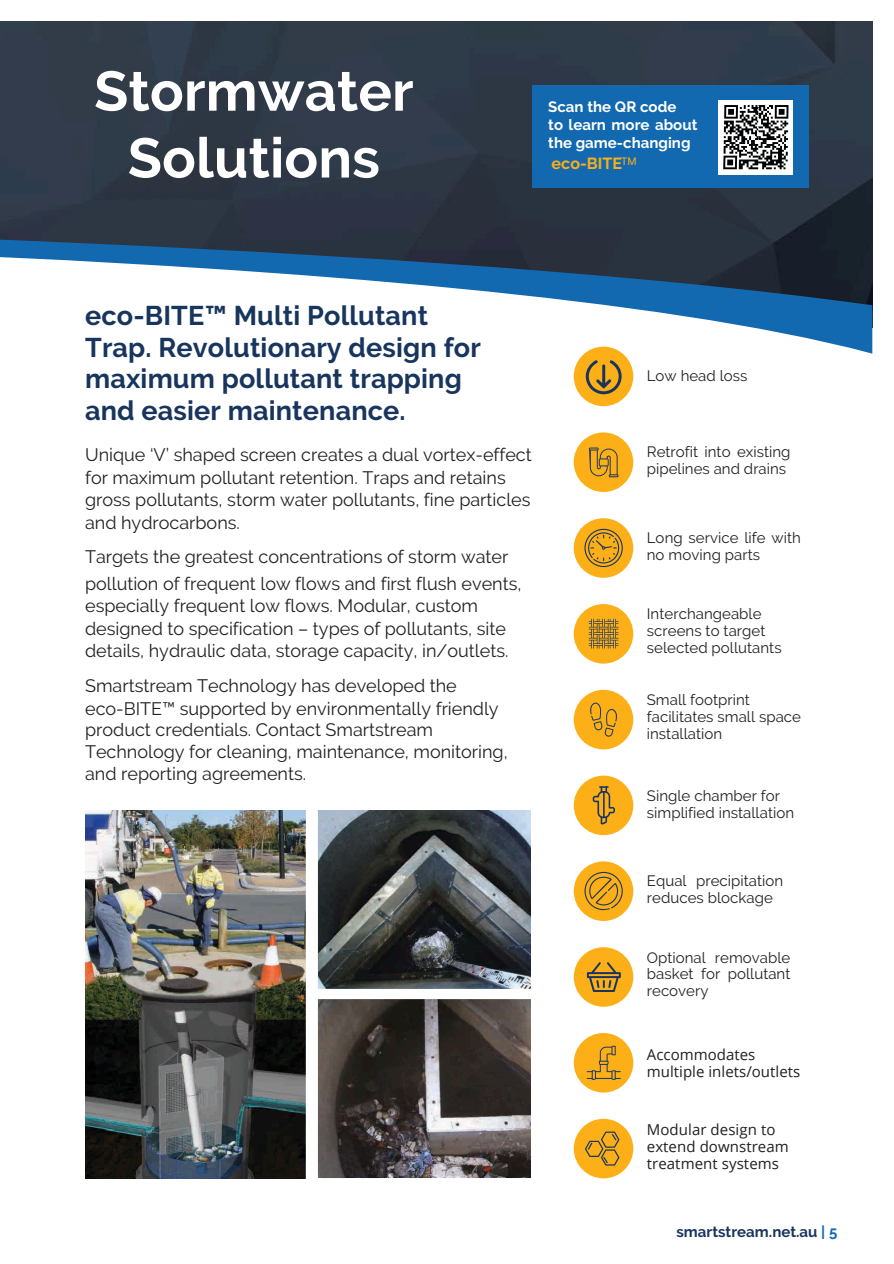
<style>
.page{position:relative;width:894px;height:1264px;background:#fff}
.page>*{position:absolute;margin:0;border:0;box-sizing:border-box;transform-origin:0 0}
.t1{font:700 55.8px/66.8px "Raleway";color:#fff;text-align:center}
.t2{font:700 27px/31.5px "Raleway";letter-spacing:.005em;color:#18355e}
.t3{font:18px/22.5px "Raleway";color:#231f20}
.t4{font:700 16.05px "Raleway";letter-spacing:.005em;color:#fcaf17}
.t5{font:15px/16.8px "Raleway";letter-spacing:.005em;color:#231f20}
.t6{font:15px/16.8px "Open Sans";letter-spacing:.005em;color:#231f20}
.t7{font:700 15px/18px "Raleway";color:#fff}
.t8{font:700 15px "Raleway";color:#18355e}
.t9{font:10.5px "Roboto";color:#fcaf17}
.s1{color:#1369af}
</style>
<div class="page">
<img style="left:0;top:21px;width:872px;height:200px">
<div style="left:573px;top:1033px;width:60px;height:59px;background:#fcaf17;border-radius:50%"></div>
<svg style="left:586px;top:1045px;width:34px;height:34px"></svg>
<div style="left:573px;top:861px;width:60px;height:60px;background:#fcaf17;border-radius:50%"></div>
<svg style="left:584px;top:871px;width:38px;height:39px"></svg>
<div style="left:573px;top:775px;width:60px;height:60px;background:#fcaf17;border-radius:50%"></div>
<svg style="left:592px;top:786px;width:23px;height:38px"></svg>
<div style="left:573px;top:947px;width:60px;height:59px;background:#fcaf17;border-radius:50%"></div>
<svg style="left:586px;top:962px;width:34px;height:29px"></svg>
<div style="left:573px;top:1118px;width:60px;height:60px;background:#fcaf17;border-radius:50%"></div>
<svg style="left:585px;top:1131px;width:34px;height:34px"></svg>
<svg style="left:0;top:221px;width:872px;height:17px;background:#29313e"></svg>
<svg style="left:0;top:238px;width:873px;height:466px"></svg>
<div style="left:573px;top:604px;width:60px;height:59px;background:#fcaf17;border-radius:50%"></div>
<svg style="left:588px;top:618px;width:30px;height:30px"></svg>
<div style="left:573px;top:518px;width:60px;height:60px;background:#fcaf17;border-radius:50%"></div>
<svg style="left:584px;top:529px;width:38px;height:38px"></svg>
<div style="left:573px;top:432px;width:60px;height:60px;background:#fcaf17;border-radius:50%"></div>
<svg style="left:588px;top:447px;width:30px;height:30px"></svg>
<div style="left:573px;top:346px;width:60px;height:60px;background:#fcaf17;border-radius:50%"></div>
<svg style="left:585px;top:360px;width:36px;height:34px"></svg>
<div style="left:573px;top:690px;width:60px;height:59px;background:#fcaf17;border-radius:50%"></div>
<svg style="left:590px;top:702px;width:26px;height:34px"></svg>
<img style="left:85px;top:810px;width:446px;height:368px">
<div style="left:531px;top:85px;width:277px;height:102px;background:#1369af"></div>
<div style="left:718px;top:100px;width:74px;height:74px;background:#fff"></div>
<svg style="left:723px;top:105px;width:66px;height:65px"></svg>
<svg style="left:723px;top:105px;width:65px;height:64px"></svg>
<h5 class="t1" style="left:94px;top:58px;width:321px">Stormwater<br>Solutions</h5>
<h1 class="t7" style="left:548px;top:98px;width:151px">Scan the QR code<br>to learn more about the game-changing</h1>
<p class="t4" style="left:551px;top:154px;width:72px">eco-BITE</p>
<h5 class="t9" style="left:621px;top:155px;width:17px">TM</h5>
<h3 class="t2" style="left:85px;top:300px;width:397px">eco-BITE™ Multi Pollutant<br>Trap. Revolutionary design for maximum pollutant trapping and easier maintenance.</h3>
<h5 class="t3" style="left:85px;top:443px;width:448px">Unique ‘V’ shaped screen creates a dual vortex-effect for maximum pollutant retention. Traps and retains gross pollutants, storm water pollutants, fine particles and hydrocarbons.</h5>
<h5 class="t3" style="left:85px;top:542px;width:438px;line-height:27px">Targets the greatest concentrations of storm water pollution of frequent low flows and first flush events,</h5>
<h5 class="t3" style="left:85px;top:594px;width:425px">especially frequent low flows. Modular, custom designed to specification – types of pollutants, site details, hydraulic data, storage capacity, in/outlets.</h5>
<h5 class="t3" style="left:85px;top:674px;width:424px;line-height:21.9px">Smartstream Technology has developed the eco-BITE™ supported by environmentally friendly product credentials. Contact Smartstream Technology for cleaning, maintenance, monitoring, and reporting agreements.</h5>
<p class="t5" style="left:646px;top:367px;width:102px">Low head loss</p>
<p class="t5" style="left:646px;top:443px;width:145px">Retrofit into existing pipelines and drains</p>
<h5 class="t5" style="left:646px;top:529px;width:155px">Long service life with no moving parts</h5>
<h4 class="t5" style="left:646px;top:605px;width:136px">Interchangeable screens to target selected pollutants</h4>
<h5 class="t5" style="left:646px;top:691px;width:156px">Small footprint facilitates small space installation</h5>
<h5 class="t5" style="left:646px;top:787px;width:149px">Single chamber for simplified installation</h5>
<h4 class="t5" style="left:646px;top:872px;width:138px">Equal precipitation reduces blockage</h4>
<p class="t5" style="left:646px;top:948px;width:145px;text-align:justify">Optional removable basket for pollutant recovery</p>
<h5 class="t6" style="left:646px;top:1045px;width:155px">Accommodates multiple inlets/outlets</h5>
<h2 class="t6" style="left:646px;top:1120px;width:143px">Modular design to extend downstream treatment systems</h2>
<h5 class="t8" style="left:676px;top:1222px;width:162px">smartstream.net.au <span class="s1">| 5</span></h5>
</div>
